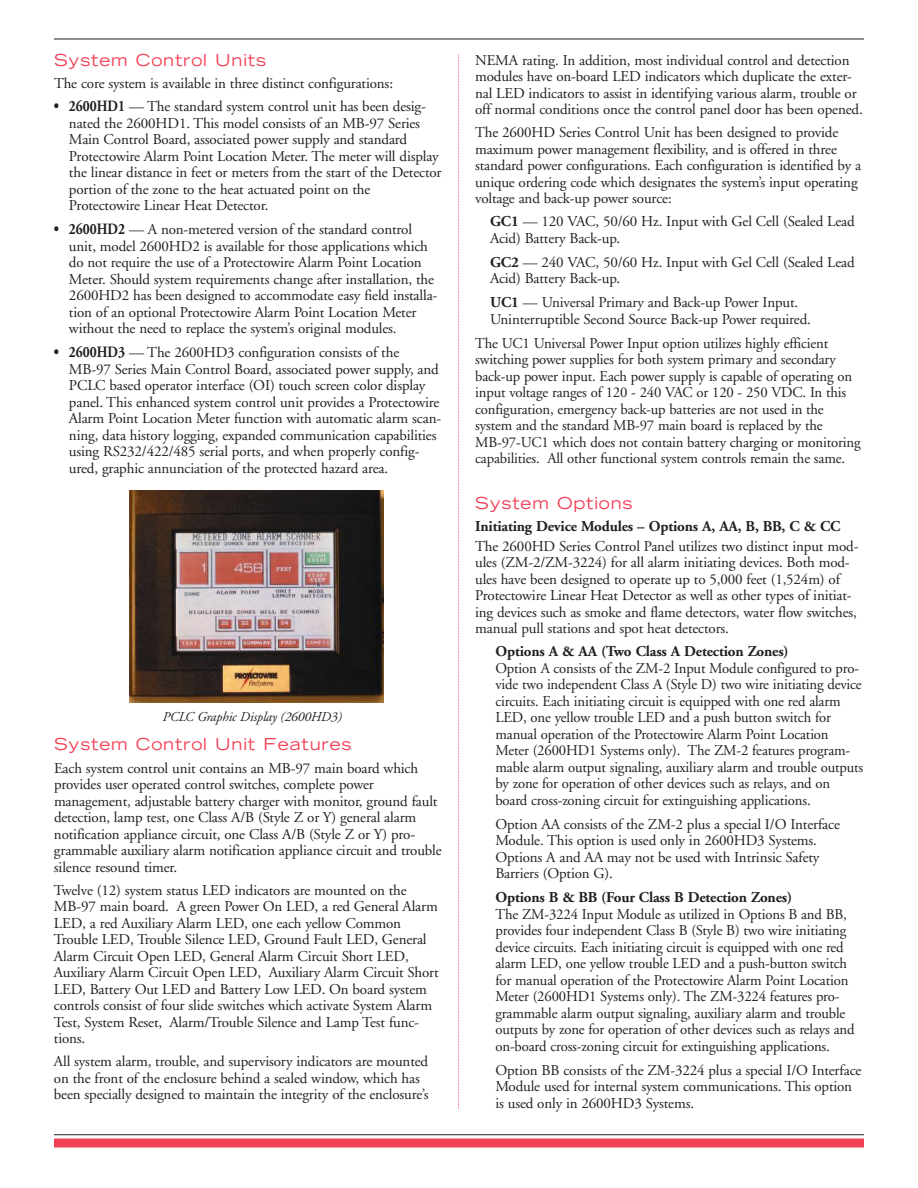
<style>
.page{position:relative;width:918px;height:1188px;background:#fff}
.page>*{position:absolute;margin:0;border:0;box-sizing:border-box;transform-origin:0 0}
.t1{font:expanded 16.5px "Trade Gothic LH";letter-spacing:.05em;color:#f24056}
.t2{font:15px/16.5px "Adobe Garamond";letter-spacing:-.01em;color:#241f1f}
.t3{font:700 15px "Adobe Garamond";letter-spacing:-.01em;color:#241f1f}
.t4{font:italic 13.5px "Adobe Garamond";letter-spacing:-.01em;color:#241f1f}
.s1{font-weight:700;font-size:15.75px}
.s2{font-weight:700}
</style>
<div class="page">
<hr style="left:54px;top:39px;width:810px;height:1px;background:#241f1f">
<svg style="left:458px;top:54px;width:1px;height:1055px"></svg>
<hr style="left:54px;top:1134px;width:810px;height:1px;background:#241f1f">
<div style="left:54px;top:1138px;width:810px;height:10px;background:#f24056"></div>
<img style="left:129px;top:490px;width:255px;height:213px">
<p class="t1" style="left:54px;top:54px;width:214px">System Control Units</p>
<p class="t2" style="left:54px;top:77px;width:341px">The core system is available in three distinct configurations:</p>
<p class="t2" style="left:69px;top:100px;width:374px;text-indent:-15px"><span class="s1">• 2600HD1</span> — The standard system control unit has been desig&shy;nated the 2600HD1. This model consists of an MB-97 Series Main Control Board, associated power supply and standard Protectowire Alarm Point Location Meter. The meter will display the linear distance in feet or meters from the start of the Detector portion of the zone to the heat actuated point on the Protectowire Linear Heat Detector.</p>
<p class="t2" style="left:69px;top:223px;width:370px;text-indent:-15px"><span class="s1">• 2600HD2</span> — A non-metered version of the standard control unit, model 2600HD2 is available for those applications which do not require the use of a Protectowire Alarm Point Location Meter. Should system requirements change after installation, the 2600HD2 has been designed to accommodate easy field installa&shy;tion of an optional Protectowire Alarm Point Location Meter without the need to replace the system’s original modules.</p>
<p class="t2" style="left:69px;top:346px;width:374px;text-indent:-15px"><span class="s1">• 2600HD3</span> — The 2600HD3 configuration consists of the MB-97 Series Main Control Board, associated power supply, and PCLC based operator interface (OI) touch screen color display panel. This enhanced system control unit provides a Protectowire Alarm Point Location Meter function with automatic alarm scan&shy;ning, data history logging, expanded communication capabilities using RS232/422/485 serial ports, and when properly config&shy;ured, graphic annunciation of the protected hazard area.</p>
<p class="t4" style="left:162px;top:711px;width:181px">PCLC Graphic Display (2600HD3)</p>
<p class="t1" style="left:54px;top:738px;width:299px">System Control Unit Features</p>
<p class="t2" style="left:54px;top:761px;width:389px">Each system control unit contains an MB-97 main board which provides user operated control switches, complete power management, adjustable battery charger with monitor, ground fault detection, lamp test, one Class A/B (Style Z or Y) general alarm notification appliance circuit, one Class A/B (Style Z or Y) pro&shy;grammable auxiliary alarm notification appliance circuit and trouble silence resound timer.</p>
<p class="t2" style="left:54px;top:883px;width:386px">Twelve (12) system status LED indicators are mounted on the MB-97 main board. A green Power On LED, a red General Alarm LED, a red Auxiliary Alarm LED, one each yellow Common Trouble LED, Trouble Silence LED, Ground Fault LED, General Alarm Circuit Open LED, General Alarm Circuit Short LED, Auxiliary Alarm Circuit Open LED, Auxiliary Alarm Circuit Short LED, Battery Out LED and Battery Low LED. On board system controls consist of four slide switches which activate System Alarm Test, System Reset, Alarm/Trouble Silence and Lamp Test func&shy;tions.</p>
<p class="t2" style="left:54px;top:1055px;width:376px">All system alarm, trouble, and supervisory indicators are mounted on the front of the enclosure behind a sealed window, which has been specially designed to maintain the integrity of the enclosure’s</p>
<p class="t2" style="left:475px;top:53px;width:389px">NEMA rating. In addition, most individual control and detection modules have on-board LED indicators which duplicate the exter&shy;nal LED indicators to assist in identifying various alarm, trouble or off normal conditions once the control panel door has been opened.</p>
<p class="t2" style="left:475px;top:126px;width:388px">The 2600HD Series Control Unit has been designed to provide maximum power management flexibility, and is offered in three standard power configurations. Each configuration is identified by a unique ordering code which designates the system’s input operating voltage and back-up power source:</p>
<p class="t2" style="left:490px;top:215px;width:366px"><span class="s2">GC1</span> — 120 VAC, 50/60 Hz. Input with Gel Cell (Sealed Lead<br>Acid) Battery Back-up.</p>
<p class="t2" style="left:490px;top:255px;width:366px"><span class="s2">GC2</span> — 240 VAC, 50/60 Hz. Input with Gel Cell (Sealed Lead<br>Acid) Battery Back-up.</p>
<p class="t2" style="left:490px;top:296px;width:322px"><span class="s2">UC1</span> — Universal Primary and Back-up Power Input.<br>Uninterruptible Second Source Back-up Power required.</p>
<p class="t2" style="left:475px;top:336px;width:387px">The UC1 Universal Power Input option utilizes highly efficient switching power supplies for both system primary and secondary back-up power input. Each power supply is capable of operating on input voltage ranges of 120 - 240 VAC or 120 - 250 VDC. In this configuration, emergency back-up batteries are not used in the system and the standard MB-97 main board is replaced by the MB-97-UC1 which does not contain battery charging or monitoring capabilities. All other functional system controls remain the same.</p>
<p class="t1" style="left:475px;top:497px;width:159px">System Options</p>
<p class="t3" style="left:475px;top:521px;width:367px">Initiating Device Modules – Options A, AA, B, BB, C &amp; CC</p>
<p class="t2" style="left:475px;top:539px;width:385px">The 2600HD Series Control Panel utilizes two distinct input mod&shy;ules (ZM-2/ZM-3224) for all alarm initiating devices. Both mod&shy;ules have been designed to operate up to 5,000 feet (1,524m) of Protectowire Linear Heat Detector as well as other types of initiat&shy;ing devices such as smoke and flame detectors, water flow switches, manual pull stations and spot heat detectors.</p>
<p class="t3" style="left:495px;top:645px;width:295px">Options A &amp; AA (Two Class A Detection Zones)</p>
<p class="t2" style="left:495px;top:661px;width:369px">Option A consists of the ZM-2 Input Module configured to pro&shy;vide two independent Class A (Style D) two wire initiating device circuits. Each initiating circuit is equipped with one red alarm LED, one yellow trouble LED and a push button switch for manual operation of the Protectowire Alarm Point Location Meter (2600HD1 Systems only). The ZM-2 features program&shy;mable alarm output signaling, auxiliary alarm and trouble outputs by zone for operation of other devices such as relays, and on board cross-zoning circuit for extinguishing applications.</p>
<p class="t2" style="left:495px;top:817px;width:346px">Option AA consists of the ZM-2 plus a special I/O Interface Module. This option is used only in 2600HD3 Systems.<br>Options A and AA may not be used with Intrinsic Safety Barriers (Option G).</p>
<p class="t3" style="left:495px;top:891px;width:298px">Options B &amp; BB (Four Class B Detection Zones)</p>
<p class="t2" style="left:495px;top:907px;width:361px">The ZM-3224 Input Module as utilized in Options B and BB, provides four independent Class B (Style B) two wire initiating device circuits. Each initiating circuit is equipped with one red alarm LED, one yellow trouble LED and a push-button switch for manual operation of the Protectowire Alarm Point Location Meter (2600HD1 Systems only). The ZM-3224 features pro&shy;grammable alarm output signaling, auxiliary alarm and trouble outputs by zone for operation of other devices such as relays and on-board cross-zoning circuit for extinguishing applications.</p>
<p class="t2" style="left:495px;top:1063px;width:368px">Option BB consists of the ZM-3224 plus a special I/O Interface<br>Module used for internal system communications. This option is used only in 2600HD3 Systems.</p>
</div>
